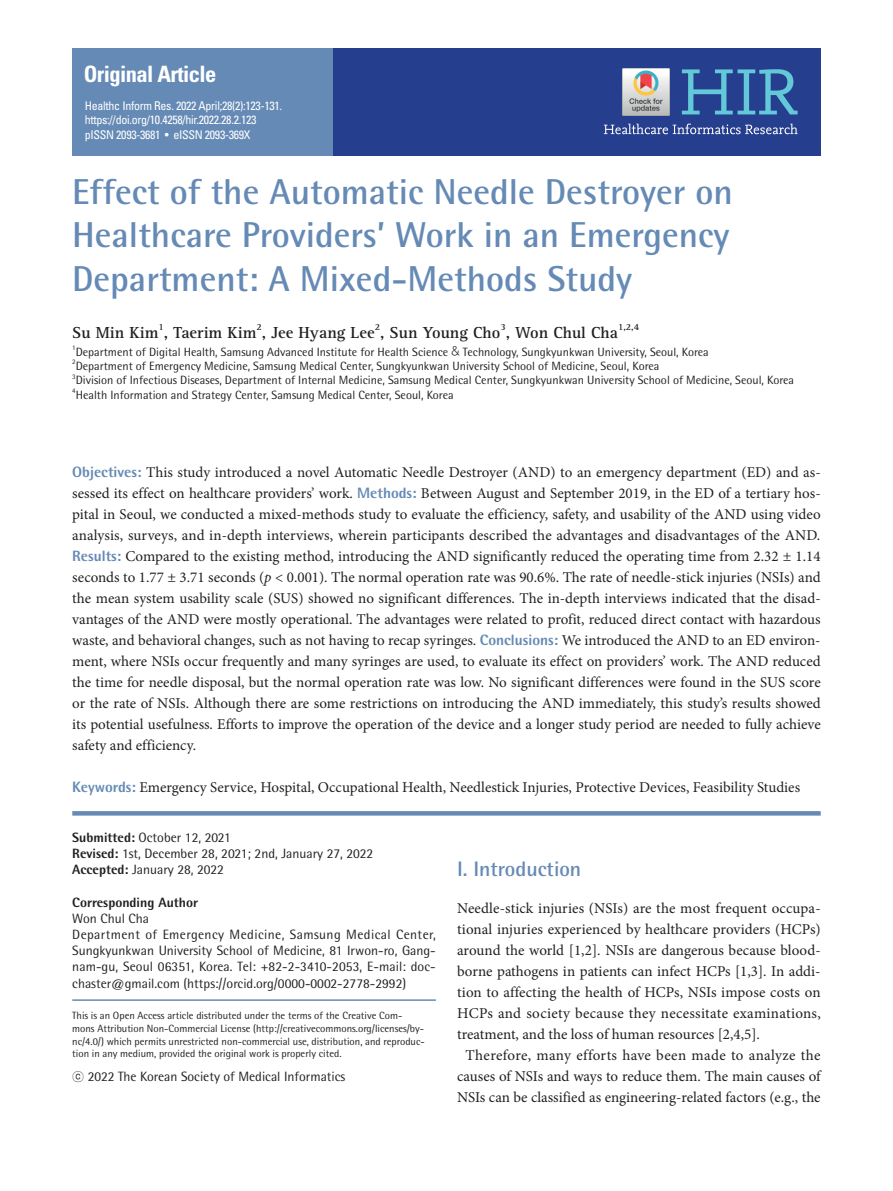
<style>
.page{position:relative;width:893px;height:1191px;background:#fff}
.page>*{position:absolute;margin:0;border:0;box-sizing:border-box;transform-origin:0 0}
.t1{font:700 36px/43.2px "Rotis Semi Sans Std";color:#658ab5;text-align:justify}
.t2{font:700 condensed 22.5px "Univers LT Std";letter-spacing:-.025em;color:#fff}
.t3{font:700 21px "Rotis Semi Sans Std";color:#658ab5}
.t4{font:700 16.5px "Rotis Serif Std";color:#231f20}
.t5{font:15px/21px "Minion Pro";color:#231f20;text-align:justify}
.t6{font:15px "Minion Pro";letter-spacing:.02em;color:#231f20}
.t7{font:13.5px/16.2px "Rotis Semi Sans Std";color:#231f20}
.t8{font:800 13.5px "Rotis Semi Sans Std";color:#231f20}
.t9{font:12px "Rotis Semi Sans Std";color:#231f20}
.t10{font:condensed 12px/14.4px "Univers LT Std";letter-spacing:-.025em;color:#fff}
.t11{font:10.5px/12.6px "Rotis Semi Sans Std";color:#231f20}
.t12{font:700 9.6px "Rotis Serif Std";color:#231f20}
.t13{font:7.05px "Rotis Semi Sans Std";color:#231f20}
.s1{font-family:"Ko Pub Dotum";font-weight:300}
.s2{font-family:"Rotis Semi Sans Std";font-weight:800;color:#658ab5}
.s3{font-style:italic}
.s4{font-weight:800}
.s5{font-family:"Gulim";font-size:12px}
</style>
<div class="page">
<div style="left:72px;top:48px;width:749px;height:108px;background:#253f8e"></div>
<div style="left:72px;top:48px;width:261px;height:108px;background:#658ab5"></div>
<svg style="left:682px;top:69px;width:116px;height:45px"></svg>
<svg style="left:604px;top:124px;width:194px;height:10px"></svg>
<svg style="left:72px;top:811px;width:749px;height:4px;background:#698db7"></svg>
<hr style="left:72px;top:999px;width:364px;height:1px;background:#658ab5">
<img style="left:622px;top:68px;width:47px;height:47px">
<h2 class="t2" style="left:84px;top:61px;width:134px">Original Article</h2>
<p class="t10" style="left:85px;top:98px;width:199px">Healthc Inform Res. 2022 April;28(2):123-131. https://doi.org/10.4258/hir.2022.28.2.123 pISSN 2093-3681 • eISSN 2093-369X</p>
<h1 class="t1" style="left:72px;top:170px;width:662px">Effect of the Automatic Needle Destroyer on Healthcare Providers’ Work in an Emergency Department: A Mixed-Methods Study</h1>
<p class="t4" style="left:72px;top:323px;width:547px">Su Min Kim , Taerim Kim , Jee Hyang Lee , Sun Young Cho , Won Chul Cha</p>
<p class="t12" style="left:159px;top:321px;width:7px">1</p>
<p class="t12" style="left:257px;top:321px;width:7px">2</p>
<p class="t12" style="left:375px;top:321px;width:7px">2</p>
<p class="t12" style="left:500px;top:321px;width:7px">3</p>
<p class="t12" style="left:618px;top:321px;width:23px">1,2,4</p>
<p class="t13" style="left:72px;top:343px;width:5px">1</p>
<p class="t9" style="left:76px;top:344px;width:634px">Department of Digital Health, Samsung Advanced Institute for Health Science <span class="s1">&amp;</span> Technology, Sungkyunkwan University, Seoul, Korea</p>
<p class="t13" style="left:72px;top:358px;width:5px">2</p>
<p class="t9" style="left:76px;top:359px;width:585px">Department of Emergency Medicine, Samsung Medical Center, Sungkyunkwan University School of Medicine, Seoul, Korea</p>
<p class="t13" style="left:72px;top:372px;width:5px">3</p>
<p class="t9" style="left:76px;top:373px;width:720px">Division of Infectious Diseases, Department of Internal Medicine, Samsung Medical Center, Sungkyunkwan University School of Medicine, Seoul, Korea</p>
<p class="t13" style="left:72px;top:386px;width:5px">4</p>
<p class="t9" style="left:76px;top:388px;width:379px">Health Information and Strategy Center, Samsung Medical Center, Seoul, Korea</p>
<p class="t5" style="left:72px;top:461px;width:750px"><span class="s2">Objectives:</span> This study introduced a novel Automatic Needle Destroyer (AND) to an emergency department (ED) and as&shy;sessed its effect on healthcare providers’ work. <span class="s2">Methods:</span> Between August and September 2019, in the ED of a tertiary hos&shy;pital in Seoul, we conducted a mixed-methods study to evaluate the efficiency, safety, and usability of the AND using video analysis, surveys, and in-depth interviews, wherein participants described the advantages and disadvantages of the AND.<br><span class="s2">Results:</span> Compared to the existing method, introducing the AND significantly reduced the operating time from 2.32 ± 1.14 seconds to 1.77 ± 3.71 seconds (<span class="s3">p</span> &lt; 0.001). The normal operation rate was 90.6%. The rate of needle-stick injuries (NSIs) and the mean system usability scale (SUS) showed no significant differences. The in-depth interviews indicated that the disad&shy;vantages of the AND were mostly operational. The advantages were related to profit, reduced direct contact with hazardous waste, and behavioral changes, such as not having to recap syringes. <span class="s2">Conclusions:</span> We introduced the AND to an ED environ&shy;ment, where NSIs occur frequently and many syringes are used, to evaluate its effect on providers’ work. The AND reduced the time for needle disposal, but the normal operation rate was low. No significant differences were found in the SUS score or the rate of NSIs. Although there are some restrictions on introducing the AND immediately, this study’s results showed its potential usefulness. Efforts to improve the operation of the device and a longer study period are needed to fully achieve safety and efficiency.</p>
<p class="t5" style="left:72px;top:776px;width:729px"><span class="s2">Keywords:</span> Emergency Service, Hospital, Occupational Health, Needlestick Injuries, Protective Devices, Feasibility Studies</p>
<p class="t7" style="left:72px;top:829px;width:302px"><span class="s4">Submitted:</span> October 12, 2021<br><span class="s4">Revised:</span> 1st, December 28, 2021; 2nd, January 27, 2022<br><span class="s4">Accepted:</span> January 28, 2022</p>
<p class="t8" style="left:72px;top:893px;width:127px">Corresponding Author</p>
<p class="t7" style="left:72px;top:910px;width:365px">Won Chul Cha<br>Department of Emergency Medicine, Samsung Medical Center, Sungkyunkwan University School of Medicine, 81 Irwon-ro, Gang&shy;nam-gu, Seoul 06351, Korea. Tel: +82-2-3410-2053, E-mail: doc&shy;chaster@gmail.com (https://orcid.org/0000-0002-2778-2992)</p>
<p class="t11" style="left:72px;top:1009px;width:354px">This is an Open Access article distributed under the terms of the Creative Com&shy;mons Attribution Non-Commercial License (http://creativecommons.org/licenses/by&shy;nc/4.0/) which permits unrestricted non-commercial use, distribution, and reproduc&shy;tion in any medium, provided the original work is properly cited.</p>
<p class="t7" style="left:72px;top:1068px;width:275px"><span class="s5">ⓒ</span> 2022 The Korean Society of Medical Informatics</p>
<h3 class="t3" style="left:457px;top:856px;width:126px">I. Introduction</h3>
<p class="t5" style="left:457px;top:897px;width:365px">Needle-stick injuries (NSIs) are the most frequent occupa-</p>
<p class="t5" style="left:457px;top:918px;width:365px">tional injuries experienced by healthcare providers (HCPs)</p>
<p class="t5" style="left:457px;top:939px;width:365px">around the world [1,2]. NSIs are dangerous because blood-</p>
<p class="t5" style="left:457px;top:960px;width:365px">borne pathogens in patients can infect HCPs [1,3]. In addi-</p>
<p class="t5" style="left:457px;top:981px;width:365px">tion to affecting the health of HCPs, NSIs impose costs on</p>
<p class="t6" style="left:457px;top:1002px;width:365px">HCPs and society because they necessitate examinations,</p>
<p class="t5" style="left:457px;top:1023px;width:304px">treatment, and the loss of human resources [2,4,5].</p>
<p class="t6" style="left:466px;top:1044px;width:356px">Therefore, many efforts have been made to analyze the</p>
<p class="t5" style="left:457px;top:1065px;width:365px">causes of NSIs and ways to reduce them. The main causes of</p>
<p class="t5" style="left:457px;top:1086px;width:365px">NSIs can be classified as engineering-related factors (e.g., the</p>
</div>
